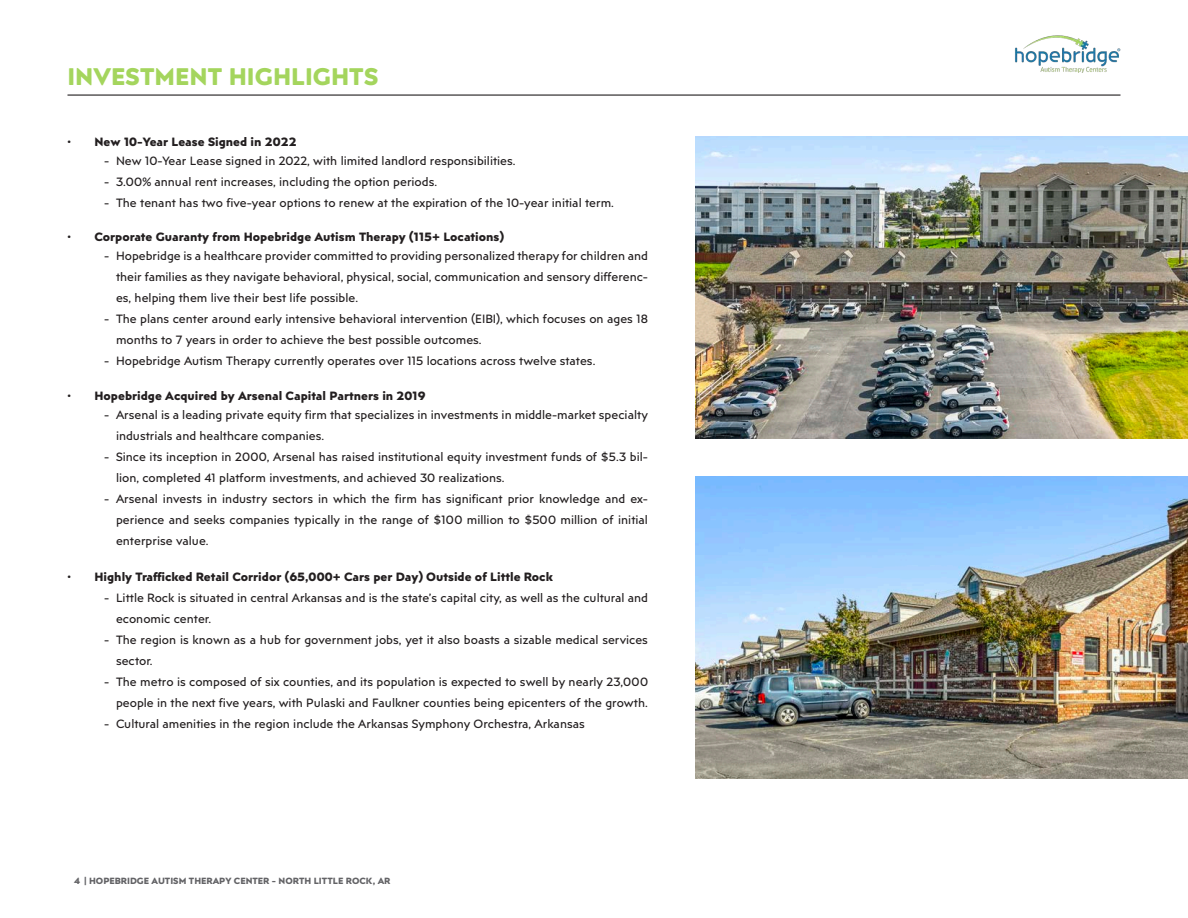
<style>
.page{position:relative;width:1188px;height:918px;background:#fff}
.page>*{position:absolute;margin:0;border:0;box-sizing:border-box;transform-origin:0 0}
.t1{font:700 24px "Posterama Text";color:#a4d55d}
.t2{font:12px/21px "Posterama Text";color:#231f20}
.t3{font:700 12px "Posterama Text";color:#231f20}
.t4{font:700 9px "Posterama Text";color:#636366}
</style>
<div class="page">
<hr style="left:68px;top:94px;width:1052px;height:2px;background:#231f20">
<img style="left:1015px;top:35px;width:105px;height:38px">
<img style="left:696px;top:136px;width:492px;height:302px">
<img style="left:696px;top:476px;width:492px;height:303px">
<h1 class="t1" style="left:68px;top:60px;width:313px">INVESTMENT HIGHLIGHTS</h1>
<p class="t3" style="left:68px;top:133px;width:231px">• New 10-Year Lease Signed in 2022</p>
<p class="t2" style="left:104px;top:150px;width:413px">- New 10-Year Lease signed in 2022, with limited landlord responsibilities.</p>
<p class="t2" style="left:104px;top:171px;width:334px">- 3.00% annual rent increases, including the option periods.</p>
<p class="t2" style="left:104px;top:192px;width:511px">- The tenant has two five-year options to renew at the expiration of the 10-year initial term.</p>
<p class="t3" style="left:68px;top:228px;width:438px">• Corporate Guaranty from Hopebridge Autism Therapy (115+ Locations)</p>
<p class="t2" style="left:116px;top:245px;width:534px;text-align:justify;text-indent:-12px">- Hopebridge is a healthcare provider committed to providing personalized therapy for children and their families as they navigate behavioral, physical, social, communication and sensory differenc&shy;es, helping them live their best life possible.</p>
<p class="t2" style="left:116px;top:308px;width:534px;text-indent:-12px">- The plans center around early intensive behavioral intervention (EIBI), which focuses on ages 18 months to 7 years in order to achieve the best possible outcomes.</p>
<p class="t2" style="left:104px;top:350px;width:493px">- Hopebridge Autism Therapy currently operates over 115 locations across twelve states.</p>
<p class="t3" style="left:68px;top:388px;width:360px">• Hopebridge Acquired by Arsenal Capital Partners in 2019</p>
<p class="t2" style="left:116px;top:404px;width:533px;text-indent:-12px">- Arsenal is a leading private equity firm that specializes in investments in middle-market specialty industrials and healthcare companies.</p>
<p class="t2" style="left:116px;top:446px;width:533px;text-indent:-12px">- Since its inception in 2000, Arsenal has raised institutional equity investment funds of $5.3 bil&shy;lion, completed 41 platform investments, and achieved 30 realizations.</p>
<p class="t2" style="left:116px;top:488px;width:533px;text-align:justify;text-indent:-12px">- Arsenal invests in industry sectors in which the firm has significant prior knowledge and ex&shy;perience and seeks companies typically in the range of $100 million to $500 million of initial enterprise value.</p>
<p class="t3" style="left:68px;top:568px;width:487px">• Highly Trafficked Retail Corridor (65,000+ Cars per Day) Outside of Little Rock</p>
<p class="t2" style="left:116px;top:587px;width:534px;text-indent:-12px">- Little Rock is situated in central Arkansas and is the state’s capital city, as well as the cultural and economic center.</p>
<p class="t2" style="left:116px;top:629px;width:534px;text-indent:-12px">- The region is known as a hub for government jobs, yet it also boasts a sizable medical services sector.</p>
<p class="t2" style="left:104px;top:671px;width:545px;text-align:right">- The metro is composed of six counties, and its population is expected to swell by nearly 23,000 people in the next five years, with Pulaski and Faulkner counties being epicenters of the growth.</p>
<p class="t2" style="left:104px;top:713px;width:482px">- Cultural amenities in the region include the Arkansas Symphony Orchestra, Arkansas</p>
<p class="t4" style="left:74px;top:875px;width:318px">4 | HOPEBRIDGE AUTISM THERAPY CENTER - NORTH LITTLE ROCK, AR</p>
</div>
